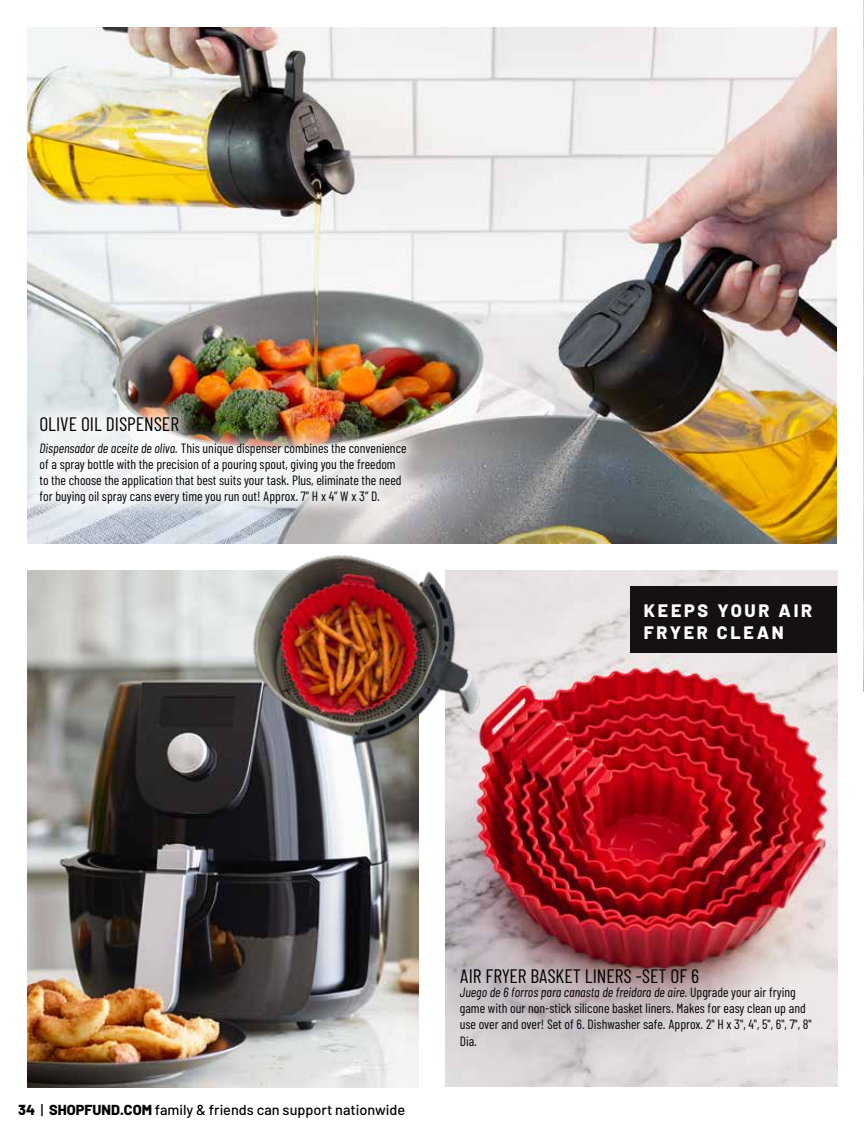
<style>
.page{position:relative;width:864px;height:1134px;background:#fff}
.page>*{position:absolute;margin:0;border:0;box-sizing:border-box;transform-origin:0 0}
.t1{font:19.5px "Barlow Condensed";color:#000}
.t2{font:800 18px/21.6px "Barlow";letter-spacing:.15em;color:#fff}
.t3{font:500 14.4px "Barlow";color:#000}
.t4{font:13.5px/16.2px "Barlow Condensed";color:#000}
.s1{font-style:italic}
.s2{font-weight:800;color:#fff}
.s3{color:#000101}
</style>
<div class="page">
<img style="left:863px;top:0;width:1px;height:692px">
<img style="left:27px;top:570px;width:392px;height:517px">
<img style="left:446px;top:570px;width:391px;height:517px">
<img style="left:206px;top:543px;width:282px;height:249px">
<img style="left:27px;top:27px;width:810px;height:516px">
<div style="left:21px;top:398px;width:403px;height:124px;background:#fff;opacity:.75"></div>
<div style="left:630px;top:586px;width:207px;height:66px;background:#151011"></div>
<h1 class="t1" style="left:39px;top:412px;width:141px">OLIVE OIL DISPENSER</h1>
<p class="t4" style="left:39px;top:440px;width:369px"><span class="s1">Dispensador de aceite de oliva.</span> This unique dispenser combines the convenience of a spray bottle with the precision of a pouring spout, giving you the freedom to the choose the application that best suits your task. Plus, eliminate the need for buying oil spray cans every time you run out! Approx. 7” H x 4” W x 3” D.</p>
<h2 class="t2" style="left:644px;top:599px;width:170px">KEEPS YOUR AIR<br>FRYER CLEAN</h2>
<p class="t3" style="left:18px;top:1101px;width:389px"><span class="s2">34</span> | <span class="s2">SHOPFUND.COM</span> family &amp; friends can support nationwide</p>
<h1 class="t1" style="left:460px;top:964px;width:241px">AIR FRYER BASKET LINERS -SET OF 6</h1>
<p class="t4" style="left:460px;top:984px;width:353px"><span class="s1">Juego de 6 forros para canasta de freidora de aire.</span> Upgrade your air frying game with our non-stick silicone basket liners. Makes for easy clean up and use over and over! Set of 6<span class="s3">. Dishwasher safe. Approx. 2" H x 3", 4", 5", 6", 7", 8" Dia.</span></p>
</div>
